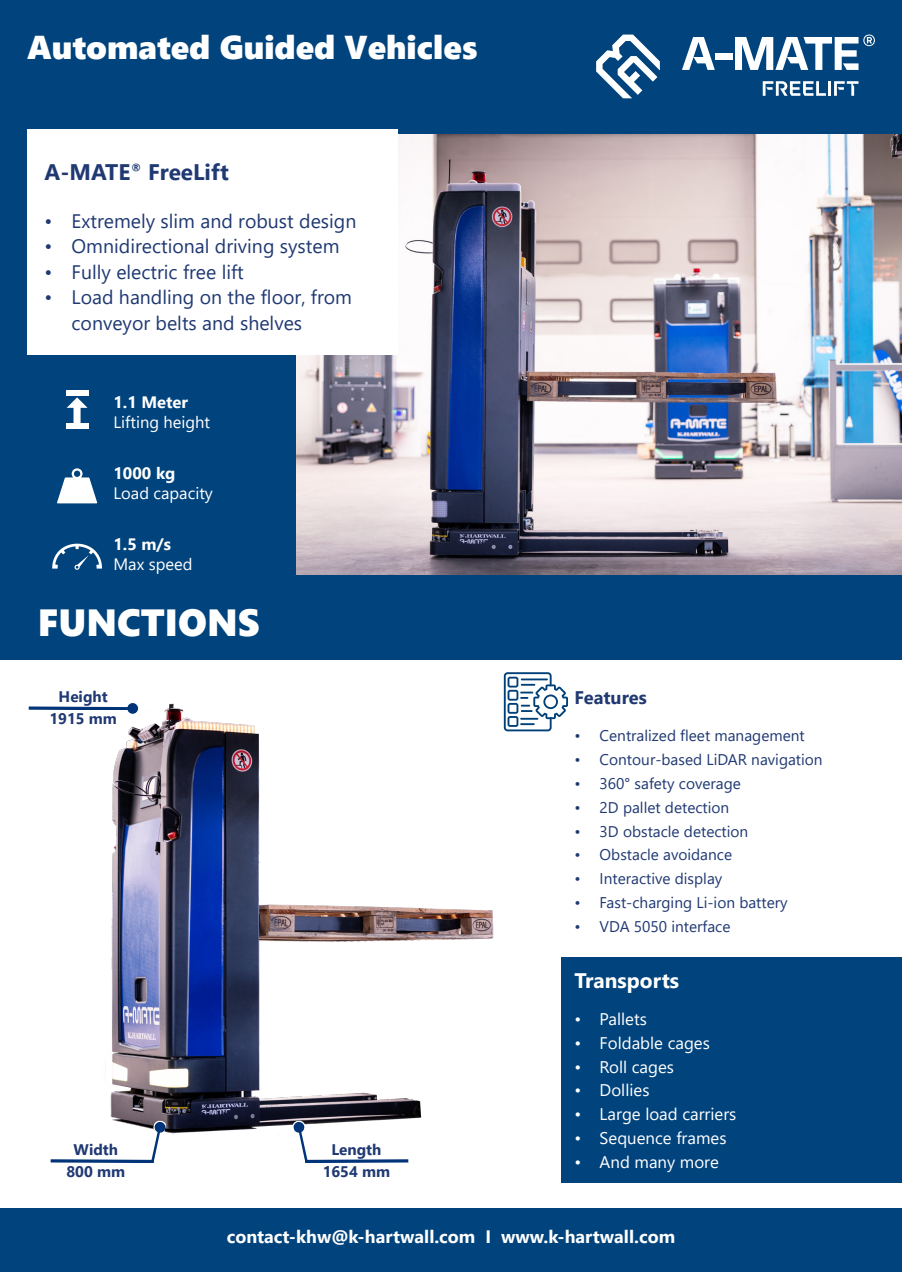
<style>
.page{position:relative;width:902px;height:1272px;background:#fff}
.page>*{position:absolute;margin:0;border:0;box-sizing:border-box;transform-origin:0 0}
.t1{font:37.8px "Segoe UI Black";color:#fff}
.t2{font:33px "Segoe UI Black";color:#fff}
.t3{font:700 22.5px "Segoe UI";color:#203973}
.t4{font:700 21px "Segoe UI";color:#fff}
.t5{font:19.5px/25.5px "Segoe UI";color:#203973}
.t6{font:700 18.3px "Segoe UI";color:#203973}
.t7{font:700 18px "Segoe UI";color:#fff}
.t8{font:16.8px "Segoe UI";color:#fff}
.t9{font:16.5px "Segoe UI";color:#fff}
.t10{font:700 16.5px "Segoe UI";color:#fff}
.t11{font:15.45px "Segoe UI";color:#203973}
.t12{font:700 15.3px "Segoe UI";color:#203973}
</style>
<div class="page">
<div style="left:0;top:0;width:901px;height:659px;background:#01437c"></div>
<img style="left:296px;top:135px;width:605px;height:439px">
<div style="left:27px;top:129px;width:370px;height:225px;background:#fff"></div>
<div style="left:0;top:1208px;width:901px;height:63px;background:#01437c"></div>
<svg style="left:682px;top:37px;width:32px;height:33px"></svg>
<div style="left:715px;top:53px;width:17px;height:6px;background:#fff"></div>
<svg style="left:735px;top:35px;width:139px;height:35px"></svg>
<svg style="left:596px;top:35px;width:63px;height:63px"></svg>
<svg style="left:762px;top:81px;width:63px;height:15px"></svg>
<hr style="left:828px;top:81px;width:3px;height:15px;background:#fff">
<svg style="left:834px;top:81px;width:24px;height:15px"></svg>
<img style="left:110px;top:703px;width:384px;height:431px">
<svg style="left:28px;top:703px;width:111px;height:10px"></svg>
<svg style="left:50px;top:1120px;width:116px;height:42px"></svg>
<svg style="left:292px;top:1120px;width:118px;height:42px"></svg>
<div style="left:561px;top:957px;width:340px;height:225px;background:#01437c"></div>
<div style="left:66px;top:390px;width:22px;height:5px;background:#fff"></div>
<div style="left:66px;top:423px;width:22px;height:5px;background:#fff"></div>
<svg style="left:67px;top:397px;width:21px;height:26px"></svg>
<svg style="left:57px;top:468px;width:40px;height:35px"></svg>
<svg style="left:52px;top:543px;width:50px;height:27px"></svg>
<svg style="left:504px;top:672px;width:64px;height:59px"></svg>
<p class="t2" style="left:27px;top:23px;width:452px">Automated Guided Vehicles</p>
<p class="t3" style="left:45px;top:151px;width:186px">A-MATE<sup>®</sup> FreeLift</p>
<p class="t5" style="left:45px;top:206px;width:313px">• Extremely slim and robust design</p>
<p class="t5" style="left:45px;top:232px;width:296px">• Omnidirectional driving system</p>
<p class="t5" style="left:45px;top:257px;width:201px">• Fully electric free lift</p>
<p class="t5" style="left:72px;top:283px;width:282px;text-indent:-27px">• Load handling on the floor, from conveyor belts and shelves</p>
<p class="t10" style="left:113px;top:387px;width:76px">1.1 Meter</p>
<p class="t9" style="left:113px;top:406px;width:98px">Lifting height</p>
<p class="t10" style="left:113px;top:457px;width:63px">1000 kg</p>
<p class="t9" style="left:113px;top:477px;width:101px">Load capacity</p>
<p class="t10" style="left:113px;top:528px;width:59px">1.5 m/s</p>
<p class="t9" style="left:113px;top:548px;width:80px">Max speed</p>
<p class="t1" style="left:38px;top:595px;width:223px">FUNCTIONS</p>
<p class="t12" style="left:59px;top:682px;width:51px">Height</p>
<p class="t12" style="left:49px;top:704px;width:69px">1915 mm</p>
<p class="t12" style="left:74px;top:1134px;width:46px">Width</p>
<p class="t12" style="left:66px;top:1157px;width:60px">800 mm</p>
<p class="t12" style="left:331px;top:1134px;width:52px">Length</p>
<p class="t12" style="left:322px;top:1157px;width:69px">1654 mm</p>
<p class="t6" style="left:574px;top:680px;width:74px">Features</p>
<p class="t11" style="left:574px;top:721px;width:232px">• Centralized fleet management</p>
<p class="t11" style="left:574px;top:745px;width:250px">• Contour-based LiDAR navigation</p>
<p class="t11" style="left:574px;top:768px;width:168px">• 360° safety coverage</p>
<p class="t11" style="left:574px;top:792px;width:156px">• 2D pallet detection</p>
<p class="t11" style="left:574px;top:816px;width:175px">• 3D obstacle detection</p>
<p class="t11" style="left:574px;top:840px;width:159px">• Obstacle avoidance</p>
<p class="t11" style="left:574px;top:864px;width:149px">• Interactive display</p>
<p class="t11" style="left:574px;top:888px;width:215px">• Fast-charging Li-ion battery</p>
<p class="t11" style="left:574px;top:912px;width:157px">• VDA 5050 interface</p>
<p class="t4" style="left:574px;top:960px;width:106px">Transports</p>
<p class="t8" style="left:574px;top:1003px;width:74px">• Pallets</p>
<p class="t8" style="left:574px;top:1026px;width:137px">• Foldable cages</p>
<p class="t8" style="left:574px;top:1050px;width:101px">• Roll cages</p>
<p class="t8" style="left:574px;top:1074px;width:77px">• Dollies</p>
<p class="t8" style="left:574px;top:1098px;width:163px">• Large load carriers</p>
<p class="t8" style="left:574px;top:1122px;width:154px">• Sequence frames</p>
<p class="t8" style="left:574px;top:1146px;width:146px">• And many more</p>
<p class="t7" style="left:227px;top:1219px;width:450px">contact-khw@k-hartwall.com I www.k-hartwall.com</p>
</div>
